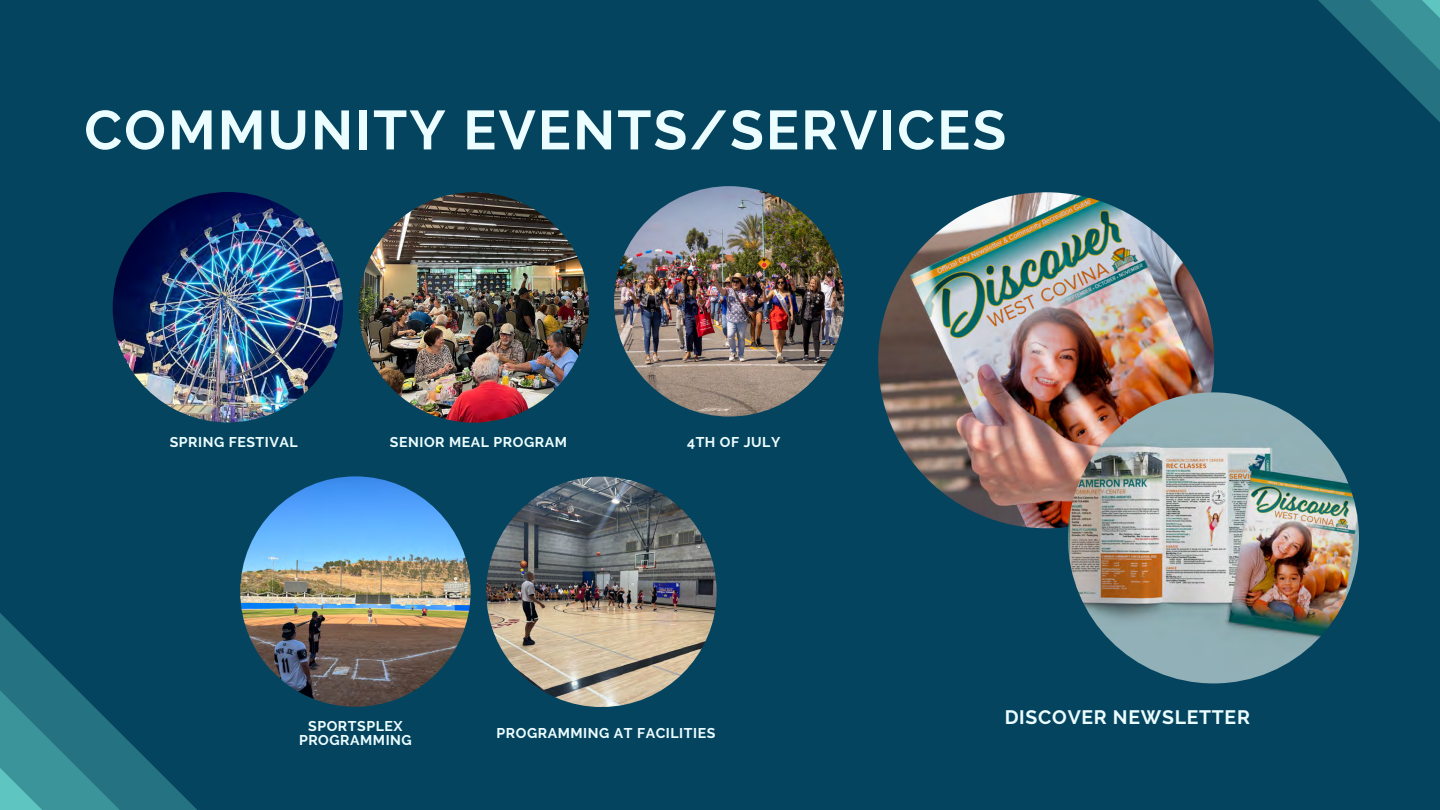
<style>
.page{position:relative;width:1440px;height:810px;background:#05445e}
.page>*{position:absolute;margin:0;border:0;box-sizing:border-box;transform-origin:0 0}
.t1{font:700 55px "Raleway";letter-spacing:.04em;color:#ebfdff}
.t2{font:700 19.4px "Raleway";letter-spacing:.04em;color:#ebfdff}
.t3{font:700 14.1px/13.7px "Raleway";letter-spacing:.04em;color:#ebfdff;text-align:center}
</style>
<div class="page">
<svg style="left:0;top:613px;width:197px;height:197px"></svg>
<svg style="left:1318px;top:0;width:122px;height:122px"></svg>
<img style="left:113px;top:192px;width:230px;height:230px;border-radius:50%">
<img style="left:359px;top:192px;width:230px;height:231px;border-radius:50%">
<img style="left:614px;top:186px;width:230px;height:231px;border-radius:50%">
<img style="left:240px;top:476px;width:231px;height:231px;border-radius:50%">
<img style="left:486px;top:477px;width:231px;height:230px;border-radius:50%">
<img style="left:878px;top:192px;width:336px;height:336px;border-radius:50%">
<img style="left:1068px;top:392px;width:291px;height:291px;border-radius:50%">
<h1 class="t1" style="left:84px;top:98px;width:923px">COMMUNITY EVENTS/SERVICES</h1>
<p class="t3" style="left:170px;top:435px;width:130px">SPRING FESTIVAL</p>
<p class="t3" style="left:390px;top:436px;width:179px">SENIOR MEAL PROGRAM</p>
<p class="t3" style="left:687px;top:436px;width:95px">4TH OF JULY</p>
<p class="t3" style="left:299px;top:719px;width:114px">SPORTSPLEX<br>PROGRAMMING</p>
<p class="t3" style="left:497px;top:727px;width:220px">PROGRAMMING AT FACILITIES</p>
<h2 class="t2" style="left:1005px;top:706px;width:247px">DISCOVER NEWSLETTER</h2>
</div>
